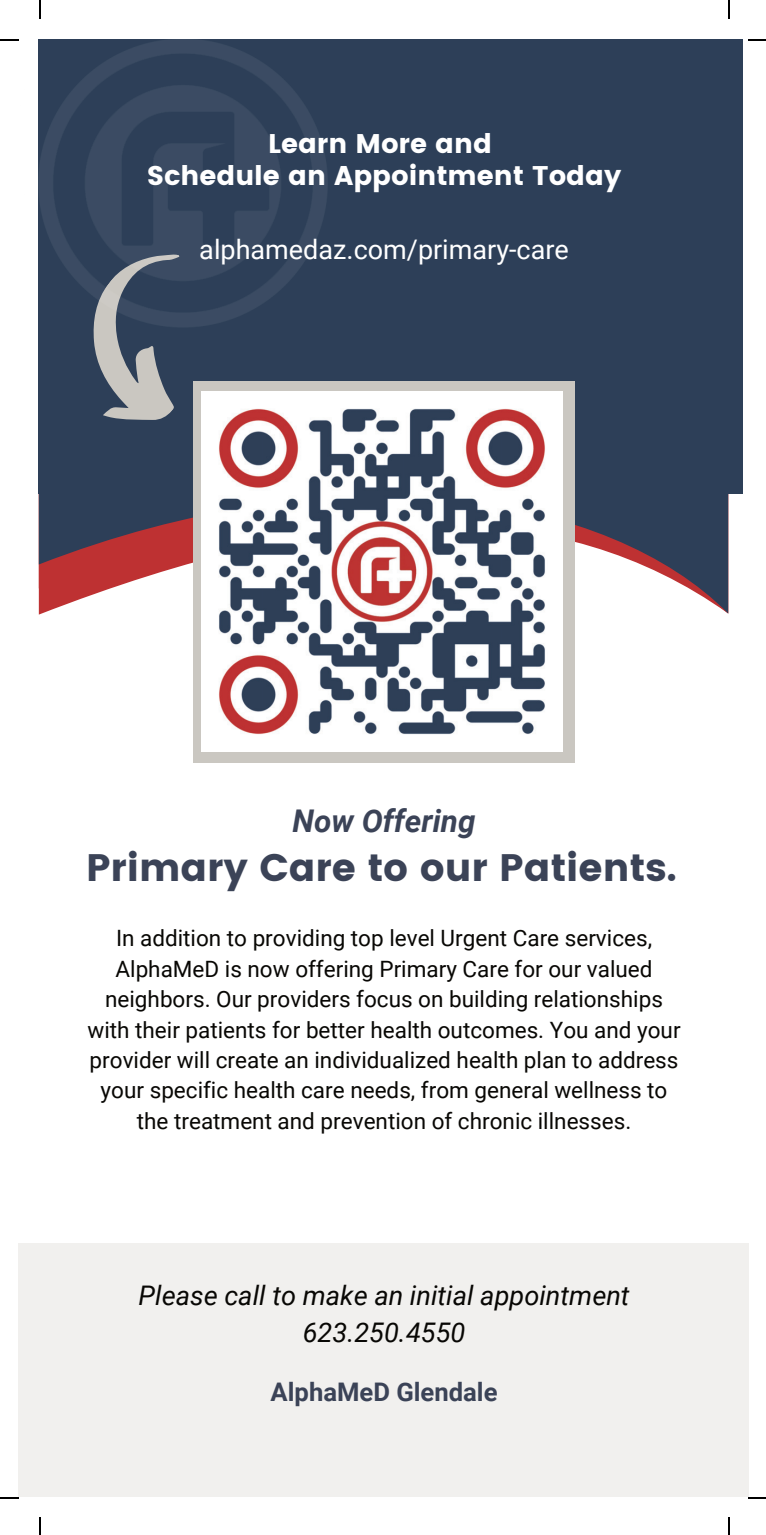
<style>
.page{position:relative;width:766px;height:1535px;background:#fff}
.page>*{position:absolute;margin:0;border:0;box-sizing:border-box;transform-origin:0 0}
.t1{font:38.25px "Poppins";color:#3b4357}
.t2{font:italic 700 31.28px "Roboto";color:#3b4357}
.t3{font:italic 27px/37.1px "Roboto";color:#080704;text-align:center}
.t4{font:27px/31.9px "Poppins";color:#fff;text-align:center}
.t5{font:27px "Roboto";color:#fff}
.t6{font:700 25.65px "Roboto";color:#3b4357}
.t7{font:22.5px/30.4px "Roboto";color:#080704;text-align:center}
</style>
<div class="page">
<svg style="left:39px;top:493px;width:688px;height:120px"></svg>
<div style="left:39px;top:39px;width:703px;height:454px;background:#2d3f58"></div>
<div style="left:192px;top:381px;width:382px;height:381px;background:#cac7c1"></div>
<img style="left:202px;top:391px;width:359px;height:360px">
<svg style="left:93px;top:327px;width:81px;height:93px"></svg>
<div style="left:18px;top:1243px;width:730px;height:254px;background:#f1f0ee"></div>
<img style="left:39px;top:39px;width:288px;height:288px">
<svg style="left:39px;top:0;width:2px;height:19px"></svg>
<svg style="left:0;top:39px;width:19px;height:1px"></svg>
<svg style="left:728px;top:0;width:1px;height:19px"></svg>
<svg style="left:748px;top:39px;width:17px;height:1px"></svg>
<svg style="left:39px;top:1517px;width:2px;height:18px"></svg>
<svg style="left:0;top:1497px;width:19px;height:1px"></svg>
<svg style="left:728px;top:1517px;width:1px;height:18px"></svg>
<svg style="left:748px;top:1497px;width:17px;height:1px"></svg>
<p class="t4" style="left:147px;top:128px;width:475px">Learn More and<br>Schedule an Appointment Today</p>
<p class="t5" style="left:199px;top:231px;width:371px">alphamedaz.com/primary-care</p>
<h2 class="t2" style="left:292px;top:798px;width:184px">Now Offering</h2>
<h1 class="t1" style="left:86px;top:845px;width:591px">Primary Care to our Patients.</h1>
<p class="t7" style="left:87px;top:922px;width:594px">In addition to providing top level Urgent Care services, AlphaMeD is now offering Primary Care for our valued neighbors. Our providers focus on building relationships with their patients for better health outcomes. You and your provider will create an individualized health plan to address your specific health care needs, from general wellness to the treatment and prevention of chronic illnesses.</p>
<p class="t3" style="left:138px;top:1275px;width:492px">Please call to make an initial appointment<br>623.250.4550</p>
<p class="t6" style="left:270px;top:1374px;width:228px">AlphaMeD Glendale</p>
</div>
